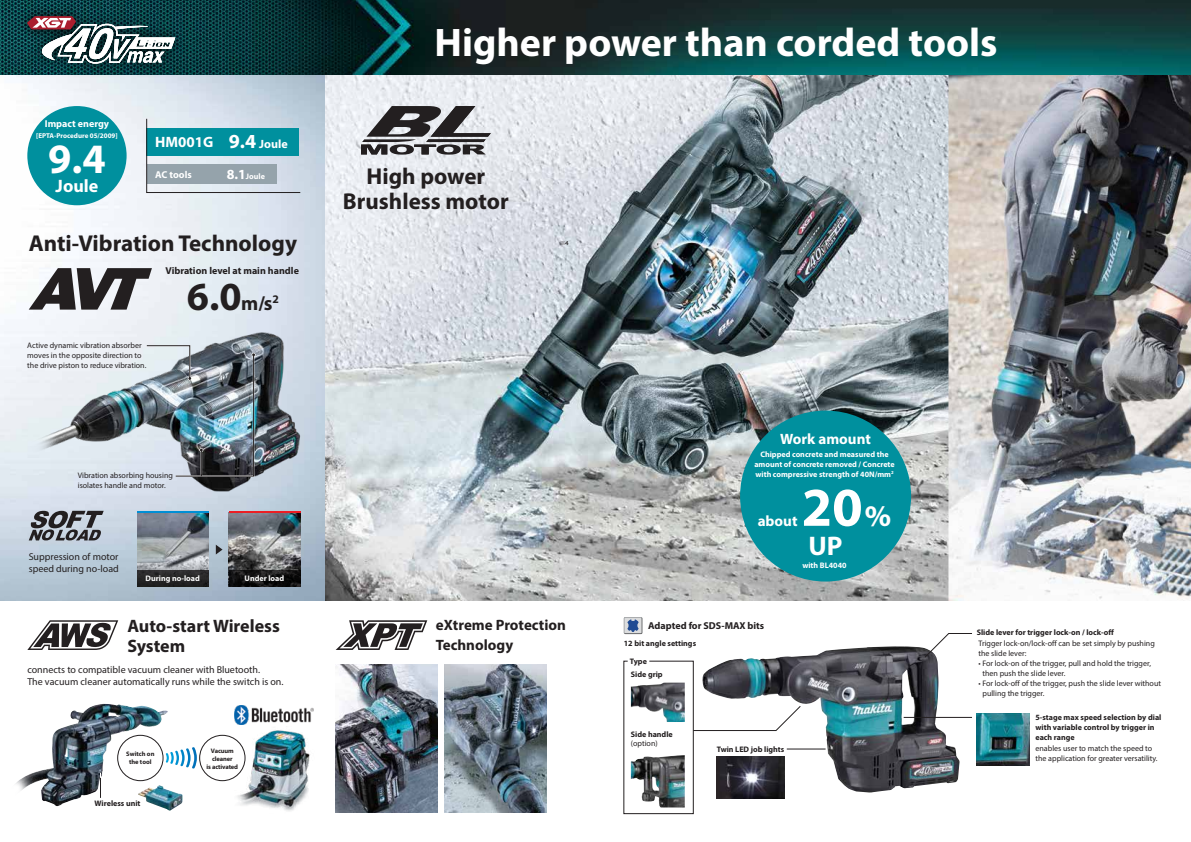
<style>
.page{position:relative;width:1191px;height:842px;background:#fff}
.page>*{position:absolute;margin:0;border:0;box-sizing:border-box;transform-origin:0 0}
.t1{font:700 55px "Myriad Pro";color:#fff}
.t2{font:700 42px "Myriad Pro";color:#fff}
.t3{font:700 40px "Myriad Pro";color:#fff}
.t4{font:700 40px "Myriad Pro";color:#231f20}
.t5{font:700 27px "Myriad Pro";color:#fff}
.t6{font:700 23px/25px "Myriad Pro";color:#231f20;text-align:center}
.t7{font:700 18px/20px "Myriad Pro";color:#231f20}
.t8{font:700 18px "Myriad Pro";color:#fff}
.t9{font:700 15px "Myriad Pro";color:#fff}
.t10{font:700 15px/20px "Myriad Pro";color:#231f20}
.t11{font:10px/12px "Myriad Pro";color:#231f20}
.t12{font:700 10px "Myriad Pro";color:#231f20}
.t13{font:700 10px "Myriad Pro";color:#fff}
.t14{font:8px/10px "Myriad Pro";color:#231f20}
.t15{font:700 8px/10px "Myriad Pro";color:#231f20}
.t16{font:700 8px/10px "Myriad Pro";color:#fff;text-align:center}
.t17{font:700 7px "Myriad Pro";color:#fff}
.t18{font:700 6.5px/8px "Myriad Pro";letter-spacing:-.02em;color:#231f20;text-align:center}
.t19{font:700 6.5px/8px "Myriad Pro";color:#231f20;text-align:center}
.t20{font:5px "Hira Kaku Pro N W6";color:#231f20}
.s1{font-size:20px}
.s2{font-size:12px}
.s3{font-size:14px}
.s4{font-size:30px}
</style>
<div class="page">
<img style="left:0;top:74px;width:326px;height:527px">
<img style="left:326px;top:74px;width:622px;height:527px">
<img style="left:948px;top:74px;width:243px;height:527px">
<img style="left:0;top:0;width:1191px;height:74px">
<img style="left:10px;top:0;width:183px;height:81px">
<svg style="left:27px;top:16px;width:148px;height:48px"></svg>
<img style="left:27px;top:315px;width:285px;height:203px">
<img style="left:52px;top:704px;width:52px;height:64px">
<img style="left:336px;top:664px;width:102px;height:149px">
<img style="left:444px;top:664px;width:103px;height:149px">
<img style="left:137px;top:513px;width:72px;height:58px">
<div style="left:137px;top:571px;width:72px;height:16px;background:#231f20"></div>
<hr style="left:137px;top:511px;width:72px;height:2px;background:#008fd5">
<img style="left:229px;top:513px;width:71px;height:58px">
<svg style="left:229px;top:571px;width:71px;height:16px"></svg>
<hr style="left:229px;top:511px;width:71px;height:2px;background:#ed1d24">
<img style="left:220px;top:730px;width:90px;height:81px">
<img style="left:138px;top:785px;width:45px;height:26px">
<svg style="left:216px;top:545px;width:6px;height:9px"></svg>
<img style="left:976px;top:714px;width:53px;height:52px">
<img style="left:727px;top:647px;width:232px;height:145px">
<svg style="left:146px;top:118px;width:155px;height:76px"></svg>
<div style="left:27px;top:106px;width:100px;height:99px;background:#00909e;border-radius:50%"></div>
<svg style="left:29px;top:511px;width:75px;height:29px"></svg>
<svg style="left:29px;top:268px;width:123px;height:42px"></svg>
<svg style="left:166px;top:747px;width:31px;height:22px"></svg>
<svg style="left:27px;top:620px;width:91px;height:30px"></svg>
<img style="left:234px;top:705px;width:79px;height:20px">
<div style="left:117px;top:735px;width:46px;height:46px;border:1px solid #231f20;border-radius:50%"></div>
<div style="left:200px;top:735px;width:45px;height:46px;background:#fff;border-radius:50%"></div>
<div style="left:199px;top:735px;width:46px;height:46px;border:1px solid #231f20;border-radius:50%"></div>
<svg style="left:623px;top:661px;width:178px;height:153px"></svg>
<hr style="left:786px;top:749px;width:39px;height:1px;background:#231f20">
<hr style="left:903px;top:717px;width:69px;height:1px;background:#231f20">
<svg style="left:336px;top:620px;width:91px;height:30px"></svg>
<svg style="left:100px;top:777px;width:1px;height:21px"></svg>
<img style="left:145px;top:344px;width:110px;height:134px">
<div style="left:740px;top:411px;width:171px;height:170px;background:#00909e;border-radius:50%"></div>
<svg style="left:361px;top:106px;width:130px;height:49px"></svg>
<svg style="left:624px;top:617px;width:18px;height:17px"></svg>
<svg style="left:924px;top:633px;width:48px;height:25px"></svg>
<p class="t13" style="left:45px;top:117px;width:66px">Impact energy</p>
<p class="t17" style="left:36px;top:131px;width:83px">[EPTA-Procedure 05/2009]</p>
<h2 class="t2" style="left:48px;top:131px;width:59px">9.4</h2>
<h3 class="t8" style="left:56px;top:174px;width:44px">Joule</h3>
<h3 class="t9" style="left:155px;top:132px;width:134px">HM001G <span class="s1">9.4</span> <span class="s2">Joule</span></h3>
<p class="t13" style="left:155px;top:168px;width:38px">AC tools</p>
<p class="t16" style="left:227px;top:171px;width:40px"><span class="s3">8.1</span>Joule</p>
<h3 class="t6" style="left:29px;top:230px;width:270px">Anti-Vibration Technology</h3>
<p class="t12" style="left:166px;top:264px;width:135px">Vibration level at main handle</p>
<p class="t14" style="left:27px;top:340px;width:121px">Active dynamic vibration absorber moves in the opposite direction to the drive piston to reduce vibration.</p>
<h3 class="t4" style="left:187px;top:270px;width:94px">6.0<span class="s1">m/s</span><sup>2</sup></h3>
<p class="t14" style="left:78px;top:470px;width:97px">Vibration absorbing housing isolates handle and motor.</p>
<p class="t11" style="left:29px;top:551px;width:92px">Suppression of motor speed during no-load</p>
<p class="t16" style="left:146px;top:573px;width:56px">During no-load</p>
<p class="t16" style="left:245px;top:573px;width:41px">Under load</p>
<h3 class="t7" style="left:127px;top:615px;width:154px">Auto-start Wireless<br>System</h3>
<p class="t11" style="left:27px;top:663px;width:258px">connects to compatible vacuum cleaner with Bluetooth.<br>The vacuum cleaner automatically runs while the switch is on.</p>
<p class="t19" style="left:126px;top:750px;width:30px">Switch on the tool</p>
<p class="t18" style="left:206px;top:746px;width:33px">Vacuum cleaner<br>is activated</p>
<p class="t15" style="left:94px;top:798px;width:48px">Wireless unit</p>
<h3 class="t3" style="left:434px;top:16px;width:565px">Higher power than corded tools</h3>
<h3 class="t6" style="left:343px;top:163px;width:167px">High power<br>Brushless motor</h3>
<p class="t20" style="left:560px;top:239px;width:10px">※4</p>
<h3 class="t10" style="left:436px;top:614px;width:132px">eXtreme Protection<br>Technology</h3>
<h3 class="t9" style="left:780px;top:429px;width:92px">Work amount</h3>
<p class="t16" style="left:754px;top:449px;width:142px">Chipped concrete and measured the amount of concrete removed / Concrete with compressive strength of 40N/mm<sup>2</sup></p>
<h1 class="t1" style="left:801px;top:471px;width:91px">20<span class="s4">%</span></h1>
<h3 class="t5" style="left:808px;top:528px;width:36px">UP</h3>
<h3 class="t9" style="left:757px;top:511px;width:41px">about</h3>
<p class="t16" style="left:802px;top:560px;width:46px">with BL4040</p>
<p class="t12" style="left:648px;top:619px;width:118px">Adapted for SDS-MAX bits</p>
<p class="t15" style="left:624px;top:638px;width:74px">12 bit angle settings</p>
<p class="t14" style="left:978px;top:639px;width:178px">Trigger lock-on/lock-off can be set simply by pushing the slide lever:</p>
<p class="t14" style="left:982px;top:659px;width:170px;text-indent:-4px">• For lock-on of the trigger, pull and hold the trigger, then push the slide lever.</p>
<p class="t14" style="left:982px;top:679px;width:180px;text-indent:-4px">• For lock-off of the trigger, push the slide lever without pulling the trigger.</p>
<p class="t15" style="left:976px;top:627px;width:139px">Slide lever for trigger lock-on / lock-off</p>
<p class="t15" style="left:630px;top:656px;width:19px">Type</p>
<p class="t15" style="left:631px;top:669px;width:33px">Side grip</p>
<p class="t15" style="left:631px;top:729px;width:43px">Side handle</p>
<p class="t14" style="left:631px;top:738px;width:28px">(option)</p>
<p class="t15" style="left:716px;top:743px;width:69px">Twin LED job lights</p>
<p class="t15" style="left:1035px;top:712px;width:127px">5-stage max speed selection by dial with variable control by trigger in each range</p>
<p class="t14" style="left:1035px;top:743px;width:124px">enables user to match the speed to the application for greater versatility.</p>
</div>
